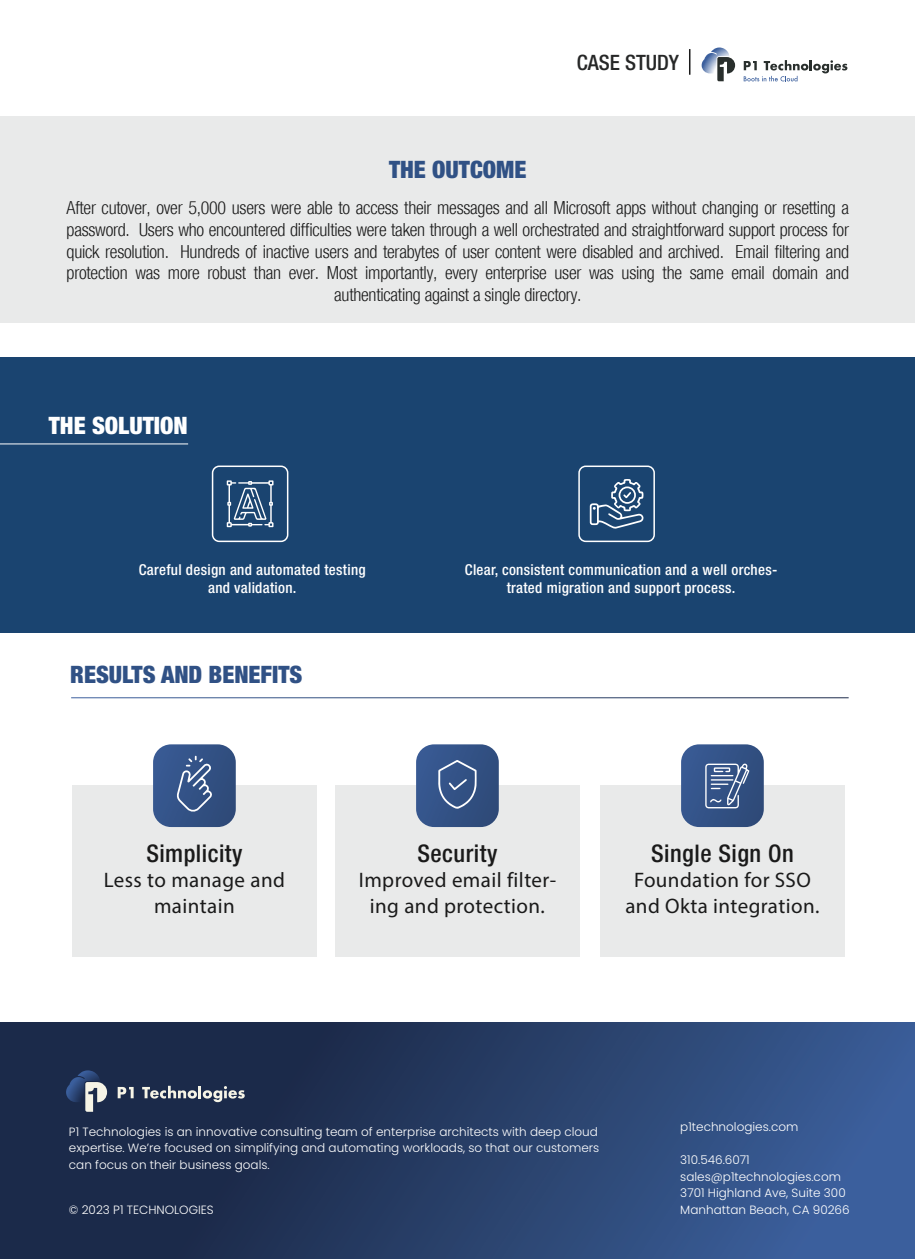
<style>
.page{position:relative;width:915px;height:1259px;background:#fff}
.page>*{position:absolute;margin:0;border:0;box-sizing:border-box;transform-origin:0 0}
.t1{font:500 condensed 24.3px "Helvetica Neue";letter-spacing:.02em;color:#1a1a1a}
.t2{font:900 condensed 24px "Helvetica Neue";color:#305185}
.t3{font:900 condensed 24px "Helvetica Neue";color:#fff}
.t4{font:500 condensed 21.15px "Helvetica Neue";color:#262727}
.t5{font:100 condensed 21px/25.2px "Helvetica Neue";letter-spacing:.02em;color:#1a1a1a;text-align:center}
.t6{font:300 condensed 18px/21.6px "Helvetica Neue";letter-spacing:-.015em;color:#1a1a1a;text-align:center}
.t7{font:500 condensed 15px/18px "Helvetica Neue";letter-spacing:.02em;color:#fff;text-align:center}
.t8{font:300 12px/16.5px "Poppins";color:#fff;text-align:justify}
</style>
<div class="page">
<div style="left:0;top:116px;width:914px;height:206px;background:#e9eaea"></div>
<svg style="left:0;top:1022px;width:914px;height:236px;background:#273e69"></svg>
<svg style="left:66px;top:1070px;width:41px;height:41px;background:#54637e"></svg>
<svg style="left:118px;top:1086px;width:16px;height:12px"></svg>
<svg style="left:142px;top:1085px;width:103px;height:16px;background:#646d7e"></svg>
<hr style="left:688px;top:49px;width:2px;height:26px;background:#1a1a1a">
<svg style="left:701px;top:47px;width:34px;height:34px"></svg>
<svg style="left:743px;top:60px;width:104px;height:21px"></svg>
<div style="left:0;top:357px;width:914px;height:276px;background:#1a4470"></div>
<hr style="left:0;top:443px;width:188px;height:1px;background:#fff">
<div style="left:335px;top:785px;width:244px;height:171px;background:#e9eaea"></div>
<div style="left:600px;top:785px;width:244px;height:171px;background:#e9eaea"></div>
<div style="left:72px;top:785px;width:244px;height:171px;background:#e9eaea"></div>
<svg style="left:153px;top:744px;width:83px;height:83px;background:#466291"></svg>
<svg style="left:416px;top:744px;width:82px;height:83px;background:#43608f"></svg>
<div style="left:212px;top:465px;width:76px;height:77px;border:2px solid #fff;border-radius:7px"></div>
<div style="left:578px;top:465px;width:76px;height:77px;border:2px solid #fff;border-radius:7px"></div>
<svg style="left:681px;top:744px;width:82px;height:83px;background:#4a6593"></svg>
<svg style="left:226px;top:480px;width:47px;height:47px"></svg>
<svg style="left:589px;top:479px;width:54px;height:49px"></svg>
<p class="t4" style="left:576px;top:50px;width:104px">CASE STUDY</p>
<h2 class="t2" style="left:389px;top:154px;width:139px">THE OUTCOME</h2>
<p class="t6" style="left:67px;top:198px;width:783px">After cutover, over 5,000 users were able to access their messages and all Microsoft apps without changing or resetting a password. Users who encountered difficulties were taken through a well orchestrated and straightforward support process for quick resolution. Hundreds of inactive users and terabytes of user content were disabled and archived. Email filtering and protection was more robust than ever. Most importantly, every enterprise user was using the same email domain and authenticating against a single directory.</p>
<h2 class="t3" style="left:49px;top:410px;width:140px">THE SOLUTION</h2>
<p class="t7" style="left:139px;top:560px;width:228px">Careful design and automated testing and validation.</p>
<p class="t7" style="left:465px;top:560px;width:314px">Clear, consistent communication and a well orches&shy;trated migration and support process.</p>
<h2 class="t2" style="left:70px;top:659px;width:233px">RESULTS AND BENEFITS</h2>
<h1 class="t1" style="left:146px;top:838px;width:98px">Simplicity</h1>
<p class="t5" style="left:104px;top:867px;width:182px">Less to manage and maintain</p>
<h1 class="t1" style="left:417px;top:838px;width:81px">Security</h1>
<p class="t5" style="left:358px;top:867px;width:199px">Improved email filter&shy;ing and protection.</p>
<h1 class="t1" style="left:651px;top:838px;width:144px">Single Sign On</h1>
<p class="t5" style="left:625px;top:867px;width:195px">Foundation for SSO and Okta integration.</p>
<p class="t8" style="left:69px;top:1123px;width:532px">P1 Technologies is an innovative consulting team of enterprise architects with deep cloud expertise. We’re focused on simplifying and automating workloads, so that our customers can focus on their business goals.</p>
<p class="t8" style="left:69px;top:1201px;width:146px">© 2023 P1 TECHNOLOGIES</p>
<p class="t8" style="left:680px;top:1118px;width:119px">p1technologies.com</p>
<p class="t8" style="left:680px;top:1151px;width:171px;text-align:left">310.546.6071 sales@p1technologies.com<br>3701 Highland Ave, Suite 300<br>Manhattan Beach, CA 90266</p>
</div>
